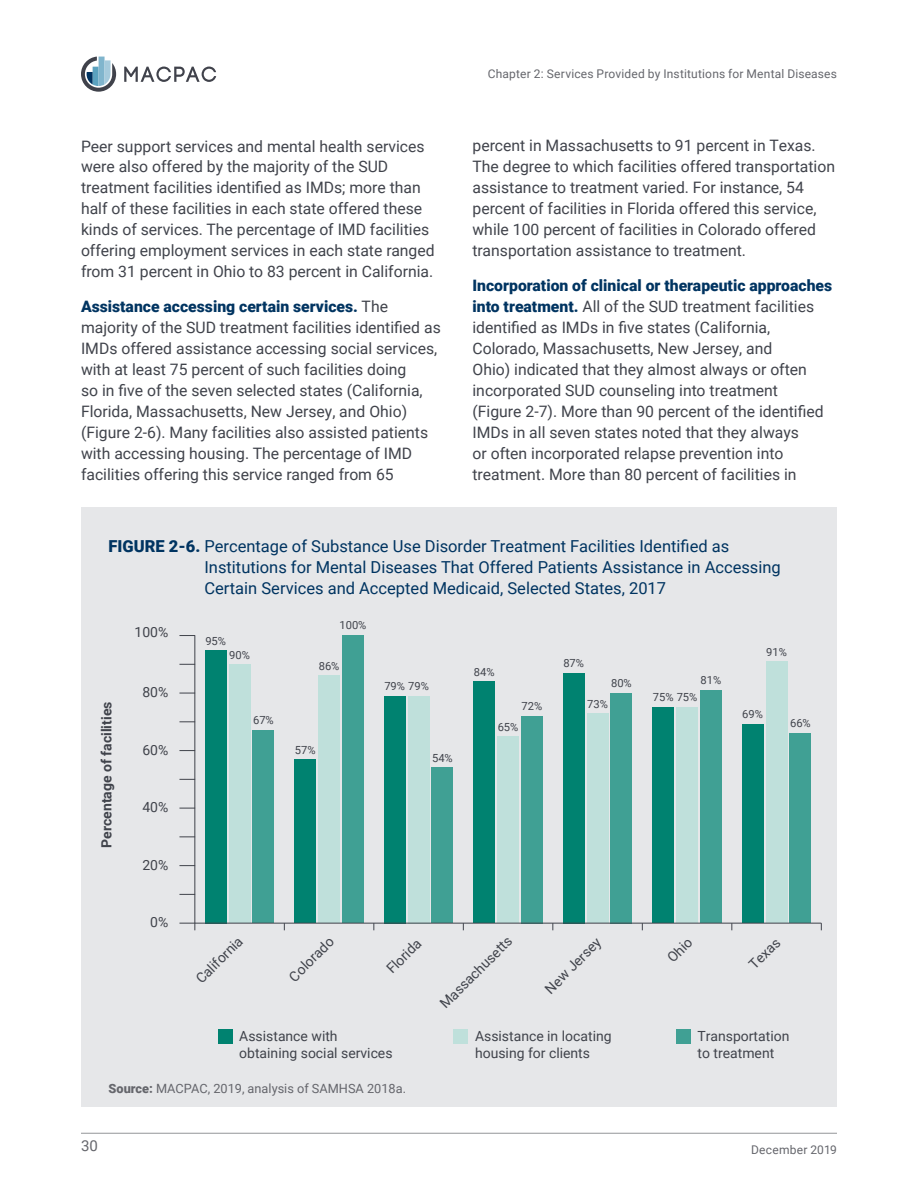
<style>
.page{position:relative;width:918px;height:1188px;background:#fff}
.page>*{position:absolute;margin:0;border:0;box-sizing:border-box;transform-origin:0 0}
.t1{font:16.5px/21px "Roboto";color:#003461}
.t2{font:15.75px/21px "Roboto";color:#40434b}
.t3{font:15px "Roboto";color:#65666c}
.t4{font:13.95px/16.8px "Roboto";color:#40434b}
.t5{font:700 13.95px "Roboto";color:#40434b}
.t6{font:12.75px "Roboto";color:#65666c}
.t7{font:12px "Roboto";letter-spacing:.015em;color:#65666c}
.t8{font:11.25px "Roboto";color:#40434b}
.s1{font-weight:900;color:#003461}
.s2{font-weight:900}
</style>
<div class="page">
<hr style="left:81px;top:1133px;width:756px;height:1px;background:#939598">
<svg style="left:81px;top:57px;width:35px;height:35px"></svg>
<svg style="left:124px;top:67px;width:92px;height:15px"></svg>
<div style="left:82px;top:508px;width:755px;height:103px;background:#e6e7e9"></div>
<div style="left:82px;top:608px;width:755px;height:459px;background:#e6e7e9"></div>
<div style="left:253px;top:730px;width:21px;height:193px;background:#40a094"></div>
<div style="left:432px;top:768px;width:21px;height:155px;background:#40a094"></div>
<div style="left:790px;top:733px;width:21px;height:190px;background:#40a094"></div>
<div style="left:229px;top:664px;width:21px;height:259px;background:#bfe0db"></div>
<div style="left:408px;top:696px;width:21px;height:227px;background:#bfe0db"></div>
<div style="left:766px;top:661px;width:21px;height:262px;background:#bfe0db"></div>
<div style="left:205px;top:650px;width:21px;height:273px;background:#008270"></div>
<div style="left:384px;top:696px;width:21px;height:227px;background:#008270"></div>
<div style="left:742px;top:725px;width:21px;height:198px;background:#008270"></div>
<hr style="left:194px;top:636px;width:1px;height:287px;background:#40434b">
<svg style="left:179px;top:865px;width:15px;height:1px"></svg>
<svg style="left:179px;top:808px;width:16px;height:1px"></svg>
<svg style="left:179px;top:750px;width:15px;height:1px"></svg>
<svg style="left:179px;top:693px;width:16px;height:1px"></svg>
<svg style="left:179px;top:664px;width:16px;height:1px"></svg>
<svg style="left:179px;top:721px;width:16px;height:1px"></svg>
<svg style="left:179px;top:779px;width:15px;height:1px"></svg>
<svg style="left:179px;top:836px;width:16px;height:1px"></svg>
<svg style="left:179px;top:894px;width:15px;height:1px"></svg>
<svg style="left:179px;top:635px;width:16px;height:1px"></svg>
<div style="left:342px;top:636px;width:22px;height:287px;background:#40a094"></div>
<div style="left:318px;top:676px;width:22px;height:247px;background:#bfe0db"></div>
<div style="left:294px;top:759px;width:22px;height:164px;background:#008270"></div>
<div style="left:521px;top:716px;width:22px;height:207px;background:#40a094"></div>
<div style="left:497px;top:736px;width:22px;height:187px;background:#bfe0db"></div>
<div style="left:473px;top:682px;width:22px;height:241px;background:#008270"></div>
<div style="left:611px;top:693px;width:21px;height:230px;background:#40a094"></div>
<div style="left:587px;top:713px;width:21px;height:210px;background:#bfe0db"></div>
<div style="left:563px;top:673px;width:21px;height:250px;background:#008270"></div>
<div style="left:700px;top:690px;width:22px;height:233px;background:#40a094"></div>
<div style="left:676px;top:707px;width:22px;height:216px;background:#bfe0db"></div>
<div style="left:652px;top:707px;width:22px;height:216px;background:#008270"></div>
<hr style="left:195px;top:923px;width:626px;height:1px;background:#40434b">
<svg style="left:179px;top:923px;width:16px;height:7px"></svg>
<div style="left:218px;top:1029px;width:14px;height:15px;background:#008270"></div>
<div style="left:454px;top:1029px;width:14px;height:15px;background:#bfe0db"></div>
<div style="left:676px;top:1029px;width:15px;height:15px;background:#40a094"></div>
<div style="left:82px;top:1066px;width:755px;height:40px;background:#e6e7e9"></div>
<p class="t2" style="left:81px;top:135px;width:355px">Peer support services and mental health services were also offered by the majority of the SUD treatment facilities identified as IMDs; more than half of these facilities in each state offered these kinds of services. The percentage of IMD facilities offering employment services in each state ranged from 31 percent in Ohio to 83 percent in California.</p>
<p class="t2" style="left:81px;top:295px;width:361px"><span class="s1">Assistance accessing certain services.</span> The majority of the SUD treatment facilities identified as IMDs offered assistance accessing social services, with at least 75 percent of such facilities doing<br>so in five of the seven selected states (California, Florida, Massachusetts, New Jersey, and Ohio) (Figure 2-6). Many facilities also assisted patients with accessing housing. The percentage of IMD facilities offering this service ranged from 65</p>
<p class="t7" style="left:488px;top:65px;width:351px">Chapter 2: Services Provided by Institutions for Mental Diseases</p>
<p class="t2" style="left:472px;top:135px;width:364px">percent in Massachusetts to 91 percent in Texas.<br>The degree to which facilities offered transportation assistance to treatment varied. For instance, 54 percent of facilities in Florida offered this service, while 100 percent of facilities in Colorado offered transportation assistance to treatment.</p>
<p class="t2" style="left:472px;top:274px;width:361px"><span class="s1">Incorporation of clinical or therapeutic approaches into treatment.</span> All of the SUD treatment facilities identified as IMDs in five states (California, Colorado, Massachusetts, New Jersey, and<br>Ohio) indicated that they almost always or often incorporated SUD counseling into treatment<br>(Figure 2-7). More than 90 percent of the identified IMDs in all seven states noted that they always<br>or often incorporated relapse prevention into treatment. More than 80 percent of facilities in</p>
<p class="t1" style="left:204px;top:535px;width:578px;text-indent:-96px"><span class="s2">FIGURE 2-6.</span> Percentage of Substance Use Disorder Treatment Facilities Identified as<br>Institutions for Mental Diseases That Offered Patients Assistance in Accessing<br>Certain Services and Accepted Medicaid, Selected States, 2017</p>
<p class="t8" style="left:205px;top:633px;width:22px">95%</p>
<p class="t8" style="left:229px;top:647px;width:22px">90%</p>
<p class="t8" style="left:339px;top:617px;width:29px">100%</p>
<p class="t4" style="left:134px;top:623px;width:35px">100%</p>
<p class="t8" style="left:766px;top:644px;width:22px">91%</p>
<p class="t8" style="left:563px;top:655px;width:22px">87%</p>
<p class="t8" style="left:319px;top:658px;width:22px">86%</p>
<p class="t8" style="left:474px;top:664px;width:22px">84%</p>
<p class="t8" style="left:701px;top:672px;width:22px">81%</p>
<p class="t8" style="left:611px;top:675px;width:22px">80%</p>
<p class="t8" style="left:384px;top:678px;width:46px">79% 79%</p>
<p class="t4" style="left:142px;top:683px;width:27px">80%</p>
<p class="t8" style="left:653px;top:689px;width:46px">75% 75%</p>
<p class="t8" style="left:587px;top:696px;width:22px">73%</p>
<p class="t8" style="left:522px;top:698px;width:22px">72%</p>
<p class="t5" style="left:97px;top:848px;width:148px;rotate:-90deg">Percentage of facilities</p>
<p class="t8" style="left:742px;top:706px;width:22px">69%</p>
<p class="t8" style="left:253px;top:712px;width:22px">67%</p>
<p class="t8" style="left:790px;top:715px;width:22px">66%</p>
<p class="t8" style="left:498px;top:719px;width:22px">65%</p>
<p class="t4" style="left:142px;top:741px;width:27px">60%</p>
<p class="t8" style="left:295px;top:742px;width:22px">57%</p>
<p class="t8" style="left:432px;top:750px;width:22px">54%</p>
<p class="t4" style="left:142px;top:798px;width:27px">40%</p>
<p class="t4" style="left:142px;top:856px;width:27px">20%</p>
<p class="t4" style="left:150px;top:913px;width:20px">0%</p>
<p class="t4" style="left:192px;top:975px;width:61px;rotate:-45deg">California</p>
<p class="t4" style="left:285px;top:973px;width:58px;rotate:-45deg">Colorado</p>
<p class="t4" style="left:383px;top:965px;width:44px;rotate:-45deg">Florida</p>
<p class="t4" style="left:436px;top:1000px;width:97px;rotate:-45deg">Massachusetts</p>
<p class="t4" style="left:541px;top:985px;width:74px;rotate:-45deg">New Jersey</p>
<p class="t4" style="left:663px;top:954px;width:30px;rotate:-45deg">Ohio</p>
<p class="t4" style="left:745px;top:960px;width:39px;rotate:-45deg">Texas</p>
<p class="t4" style="left:239px;top:1028px;width:155px">Assistance with obtaining social services</p>
<p class="t4" style="left:475px;top:1028px;width:138px">Assistance in locating housing for clients</p>
<p class="t4" style="left:698px;top:1028px;width:93px">Transportation to treatment</p>
<p class="t6" style="left:109px;top:1079px;width:299px"><span class="s2">Source:</span> MACPAC, 2019, analysis of SAMHSA 2018a.</p>
<p class="t3" style="left:81px;top:1135px;width:19px">30</p>
<p class="t7" style="left:751px;top:1141px;width:87px">December 2019</p>
</div>
